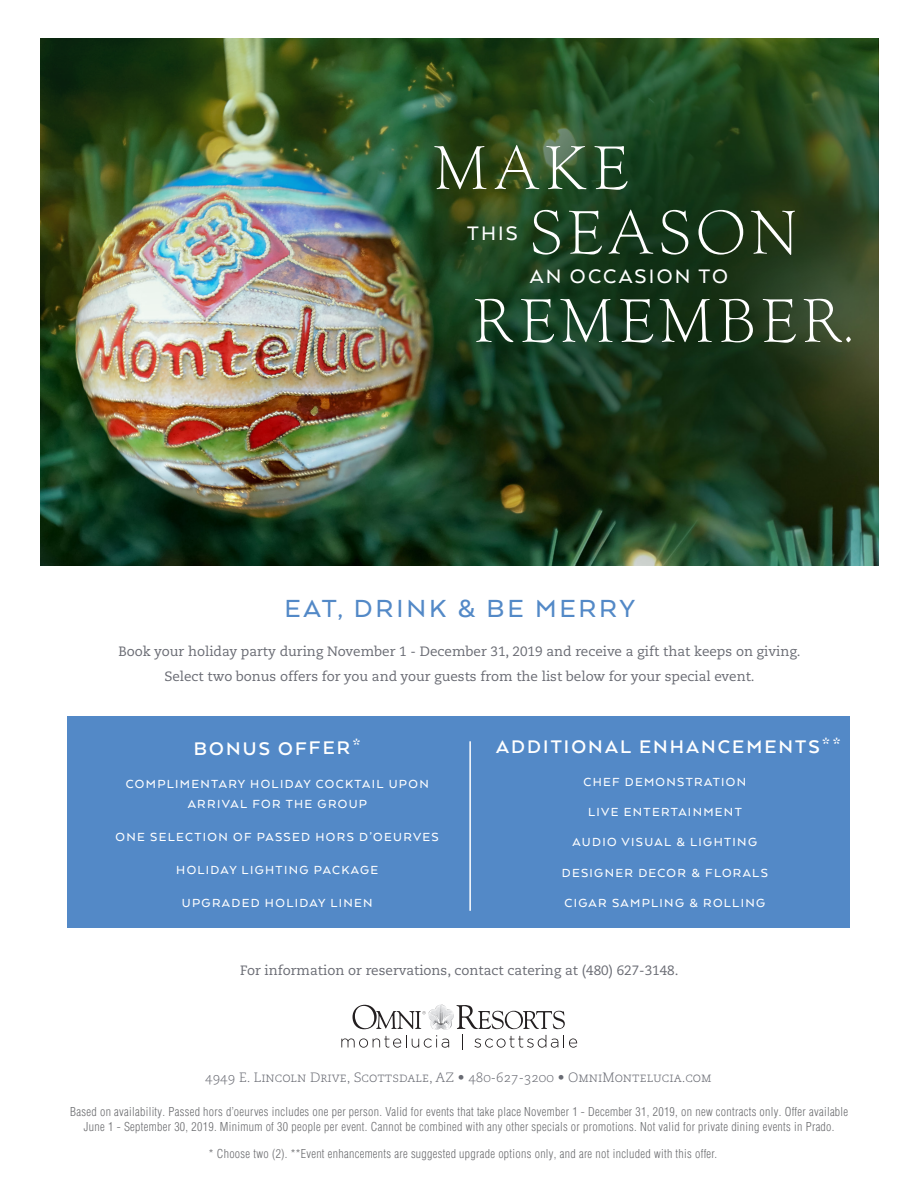
<style>
.page{position:relative;width:918px;height:1188px;background:#fff}
.page>*{position:absolute;margin:0;border:0;box-sizing:border-box;transform-origin:0 0}
.t1{font:300 64.5px "Goudy";letter-spacing:.08em;color:#fff}
.TAGLINE{font:500 28.5px "Arquitecta";letter-spacing:.1em;color:#5389c7}
.t2{font:500 22.5px "Arquitecta";letter-spacing:.1em;color:#fff}
.PERKS{font:700 21px "Arquitecta";letter-spacing:.1em;color:#fff}
.RESORT_DESCRIPTION{font:13.5px "Caecilia LT Pro 55 Roman";color:#696b73}
.SEASONAL_OFFER{font:500 13.5px/19.5px "Arquitecta";letter-spacing:.1em;color:#fff;text-align:center}
.EVENT_ENHANCEMENTS{font:500 13.5px "Arquitecta";letter-spacing:.1em;color:#fff}
.ADDRESS{font:300 13.5px "Caecilia LT Pro 45";color:#696b73}
.T_s___C_s{font:300 condensed 12px/15px "Helvetica LT Pro";letter-spacing:.025em;color:#6c6d70;text-align:center}
</style>
<div class="page">
<img style="left:40px;top:429px;width:838px;height:137px">
<svg style="left:341px;top:1005px;width:236px;height:45px"></svg>
<img style="left:40px;top:38px;width:838px;height:391px">
<div style="left:68px;top:716px;width:782px;height:212px;background:#5389c7"></div>
<hr style="left:469px;top:741px;width:2px;height:170px;background:#fff">
<p class="t1" style="left:434px;top:129px;width:196px">MAKE</p>
<p class="t2" style="left:467px;top:219px;width:52px">THIS</p>
<p class="t1" style="left:530px;top:194px;width:268px">SEASON</p>
<p class="t2" style="left:530px;top:262px;width:200px">AN OCCASION TO</p>
<p class="t1" style="left:473px;top:282px;width:383px">REMEMBER.</p>
<p class="TAGLINE" style="left:284px;top:591px;width:352px">EAT, DRINK &amp; BE MERRY</p>
<p class="RESORT_DESCRIPTION" style="left:118px;top:642px;width:684px">Book your holiday party during November 1 - December 31, 2019 and receive a gift that keeps on giving.</p>
<p class="RESORT_DESCRIPTION" style="left:164px;top:667px;width:592px">Select two bonus offers for you and your guests from the list below for your special event.</p>
<p class="PERKS" style="left:193px;top:737px;width:169px;rotate:-1deg">BONUS OFFER*</p>
<p class="PERKS" style="left:496px;top:733px;width:346px">ADDITIONAL ENHANCEMENTS**</p>
<p class="SEASONAL_OFFER" style="left:126px;top:774px;width:305px">COMPLIMENTARY HOLIDAY COCKTAIL UPON<br>ARRIVAL FOR THE GROUP</p>
<p class="SEASONAL_OFFER" style="left:116px;top:826px;width:325px">ONE SELECTION OF PASSED HORS D’OEURVES</p>
<p class="SEASONAL_OFFER" style="left:176px;top:859px;width:204px">HOLIDAY LIGHTING PACKAGE</p>
<p class="SEASONAL_OFFER" style="left:182px;top:892px;width:192px">UPGRADED HOLIDAY LINEN</p>
<p class="EVENT_ENHANCEMENTS" style="left:583px;top:773px;width:164px">CHEF DEMONSTRATION</p>
<p class="EVENT_ENHANCEMENTS" style="left:588px;top:804px;width:155px">LIVE ENTERTAINMENT</p>
<p class="EVENT_ENHANCEMENTS" style="left:573px;top:834px;width:186px">AUDIO VISUAL &amp; LIGHTING</p>
<p class="EVENT_ENHANCEMENTS" style="left:562px;top:864px;width:208px">DESIGNER DECOR &amp; FLORALS</p>
<p class="EVENT_ENHANCEMENTS" style="left:564px;top:895px;width:202px">CIGAR SAMPLING &amp; ROLLING</p>
<p class="RESORT_DESCRIPTION" style="left:240px;top:961px;width:440px">For information or reservations, contact catering at (480) 627-3148.</p>
<p class="ADDRESS" style="left:205px;top:1069px;width:508px">4949 E. Lincoln Drive, Scottsdale, AZ • 480-627-3200 • OmniMontelucia.com</p>
<p class="T_s___C_s" style="left:70px;top:1104px;width:779px">Based on availability. Passed hors d’oeurves includes one per person. Valid for events that take place November 1 - December 31, 2019, on new contracts only. Offer available<br>June 1 - September 30, 2019. Minimum of 30 people per event. Cannot be combined with any other specials or promotions. Not valid for private dining events in Prado.</p>
<p class="T_s___C_s" style="left:209px;top:1146px;width:510px">* Choose two (2). **Event enhancements are suggested upgrade options only, and are not included with this offer.</p>
</div>
